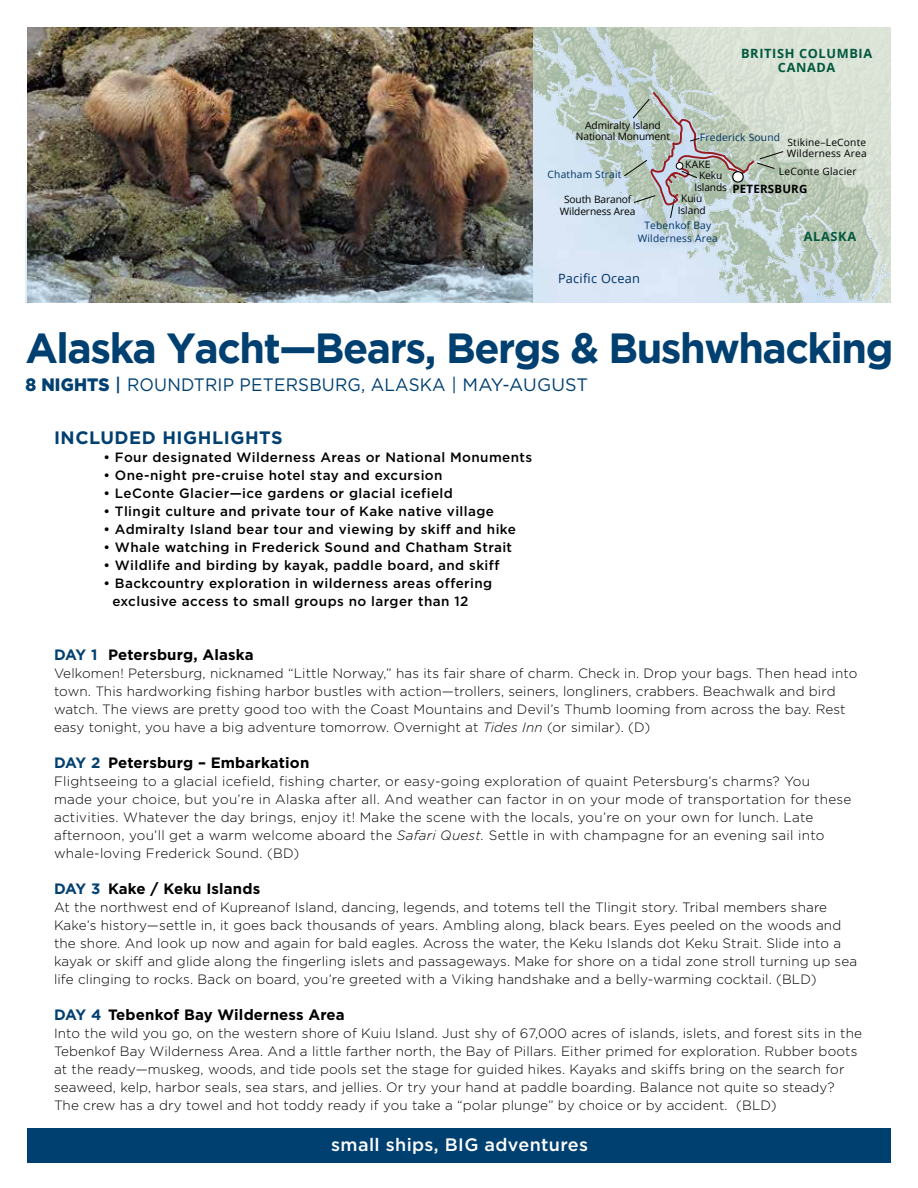
<style>
.page{position:relative;width:918px;height:1188px;background:#fff}
.page>*{position:absolute;margin:0;border:0;box-sizing:border-box;transform-origin:0 0}
.t1{font:700 42px "Gotham";letter-spacing:-.035em;color:#004071}
.t2{font:18px "Gotham HTF";letter-spacing:.01em;color:#004071;scale:.95 1}
.t3{font:500 18px "Gotham HTF";letter-spacing:.02em;color:#fff}
.t4{font:700 18px "Gotham HTF";letter-spacing:.03em;color:#004071}
.t5{font:700 15px "Gotham HTF";letter-spacing:.01em;color:#000}
.t6{font:300 13.5px/18px "Gotham HTF";letter-spacing:.01em;color:#000}
.t7{font:500 13.5px/18px "Gotham HTF";letter-spacing:.03em;color:#000}
.t8{font:700 12.75px/14.2px "Open Sans";letter-spacing:.05em;color:#00583d;text-align:center}
.t9{font:12.75px "Open Sans";letter-spacing:.02em;color:#003263}
.t10{font:700 11.55px "Open Sans";letter-spacing:.02em;color:#000}
.t11{font:10.2px/11.6px "Open Sans";letter-spacing:-.01em;color:#000;text-align:center}
.t12{font:10.2px/12.8px "Open Sans";letter-spacing:.02em;color:#003263;text-align:center}
.t13{font:10.2px/11.6px "Open Sans";letter-spacing:.02em;color:#000}
.s1{font-weight:900}
.s2{font-weight:500}
.s3{color:#004071}
.s4{font-style:italic}
</style>
<div class="page">
<img style="left:27px;top:27px;width:506px;height:148px">
<div style="left:27px;top:1128px;width:864px;height:34px;background:#004071"></div>
<img style="left:26px;top:175px;width:507px;height:128px">
<img style="left:533px;top:27px;width:358px;height:276px">
<svg style="left:624px;top:91px;width:160px;height:128px;background:#bbc5bd"></svg>
<p class="t8" style="left:741px;top:46px;width:133px">BRITISH COLUMBIA<br>CANADA</p>
<p class="t11" style="left:576px;top:119px;width:96px">Admiralty Island<br>National Monument</p>
<p class="t12" style="left:700px;top:131px;width:82px">Frederick Sound</p>
<p class="t11" style="left:685px;top:158px;width:27px">KAKE</p>
<p class="t11" style="left:699px;top:170px;width:25px">Keku</p>
<p class="t11" style="left:694px;top:181px;width:34px">Islands</p>
<p class="t13" style="left:787px;top:136px;width:81px">Stikine–LeConte<br>Wilderness Area</p>
<p class="t13" style="left:779px;top:165px;width:79px">LeConte Glacier</p>
<p class="t12" style="left:548px;top:168px;width:75px">Chatham Strait</p>
<p class="t10" style="left:733px;top:180px;width:76px">PETERSBURG</p>
<p class="t8" style="left:804px;top:229px;width:54px">ALASKA</p>
<p class="t11" style="left:678px;top:193px;width:29px">Kuiu<br>Island</p>
<p class="t11" style="left:560px;top:194px;width:77px">South Baranof<br>Wilderness Area</p>
<p class="t12" style="left:638px;top:218px;width:81px">Tebenkof Bay<br>Wilderness Area</p>
<p class="t9" style="left:558px;top:270px;width:84px">Pacific Ocean</p>
<h1 class="t1" style="left:26px;top:324px;width:869px">Alaska Yacht—Bears, Bergs &amp; Bushwhacking</h1>
<h2 class="t2" style="left:26px;top:375px;width:594px"><span class="s1">8 NIGHTS</span> <span class="s2">|</span> ROUNDTRIP PETERSBURG, ALASKA | MAY-AUGUST</h2>
<h2 class="t4" style="left:54px;top:427px;width:230px">INCLUDED HIGHLIGHTS</h2>
<p class="t7" style="left:104px;top:448px;width:430px">• Four designated Wilderness Areas or National Monuments</p>
<p class="t7" style="left:104px;top:466px;width:341px">• One-night pre-cruise hotel stay and excursion</p>
<p class="t7" style="left:104px;top:484px;width:351px">• LeConte Glacier—ice gardens or glacial icefield</p>
<p class="t7" style="left:104px;top:502px;width:392px">• Tlingit culture and private tour of Kake native village</p>
<p class="t7" style="left:104px;top:520px;width:414px">• Admiralty Island bear tour and viewing by skiff and hike</p>
<p class="t7" style="left:104px;top:538px;width:410px">• Whale watching in Frederick Sound and Chatham Strait</p>
<p class="t7" style="left:104px;top:556px;width:397px">• Wildlife and birding by kayak, paddle board, and skiff</p>
<p class="t7" style="left:112px;top:574px;width:381px;text-indent:-9px">• Backcountry exploration in wilderness areas offering exclusive access to small groups no larger than 12</p>
<p class="t5" style="left:54px;top:646px;width:201px"><span class="s3">DAY 1</span> Petersburg, Alaska</p>
<p class="t6" style="left:54px;top:664px;width:805px">Velkomen! Petersburg, nicknamed “Little Norway,” has its fair share of charm. Check in. Drop your bags. Then head into town. This hardworking fishing harbor bustles with action—trollers, seiners, longliners, crabbers. Beachwalk and bird watch. The views are pretty good too with the Coast Mountains and Devil’s Thumb looming from across the bay. Rest easy tonight, you have a big adventure tomorrow. Overnight at <span class="s4">Tides Inn</span> (or similar). (D)</p>
<p class="t5" style="left:54px;top:754px;width:257px"><span class="s3">DAY 2</span> Petersburg – Embarkation</p>
<p class="t6" style="left:54px;top:772px;width:799px">Flightseeing to a glacial icefield, fishing charter, or easy-going exploration of quaint Petersburg’s charms? You made your choice, but you’re in Alaska after all. And weather can factor in on your mode of transportation for these activities. Whatever the day brings, enjoy it! Make the scene with the locals, you’re on your own for lunch. Late afternoon, you’ll get a warm welcome aboard the <span class="s4">Safari Quest.</span> Settle in with champagne for an evening sail into whale-loving Frederick Sound. (BD)</p>
<p class="t5" style="left:54px;top:880px;width:208px"><span class="s3">DAY 3</span> Kake / Keku Islands</p>
<p class="t6" style="left:54px;top:898px;width:805px">At the northwest end of Kupreanof Island, dancing, legends, and totems tell the Tlingit story. Tribal members share Kake’s history—settle in, it goes back thousands of years. Ambling along, black bears. Eyes peeled on the woods and the shore. And look up now and again for bald eagles. Across the water, the Keku Islands dot Keku Strait. Slide into a kayak or skiff and glide along the fingerling islets and passageways. Make for shore on a tidal zone stroll turning up sea life clinging to rocks. Back on board, you’re greeted with a Viking handshake and a belly-warming cocktail. (BLD)</p>
<p class="t5" style="left:54px;top:1006px;width:292px"><span class="s3">DAY 4</span> Tebenkof Bay Wilderness Area</p>
<p class="t6" style="left:54px;top:1024px;width:810px">Into the wild you go, on the western shore of Kuiu Island. Just shy of 67,000 acres of islands, islets, and forest sits in the Tebenkof Bay Wilderness Area. And a little farther north, the Bay of Pillars. Either primed for exploration. Rubber boots at the ready—muskeg, woods, and tide pools set the stage for guided hikes. Kayaks and skiffs bring on the search for seaweed, kelp, harbor seals, sea stars, and jellies. Or try your hand at paddle boarding. Balance not quite so steady?<br>The crew has a dry towel and hot toddy ready if you take a “polar plunge” by choice or by accident. (BLD)</p>
<h2 class="t3" style="left:331px;top:1134px;width:258px">small ships, BIG adventures</h2>
</div>
